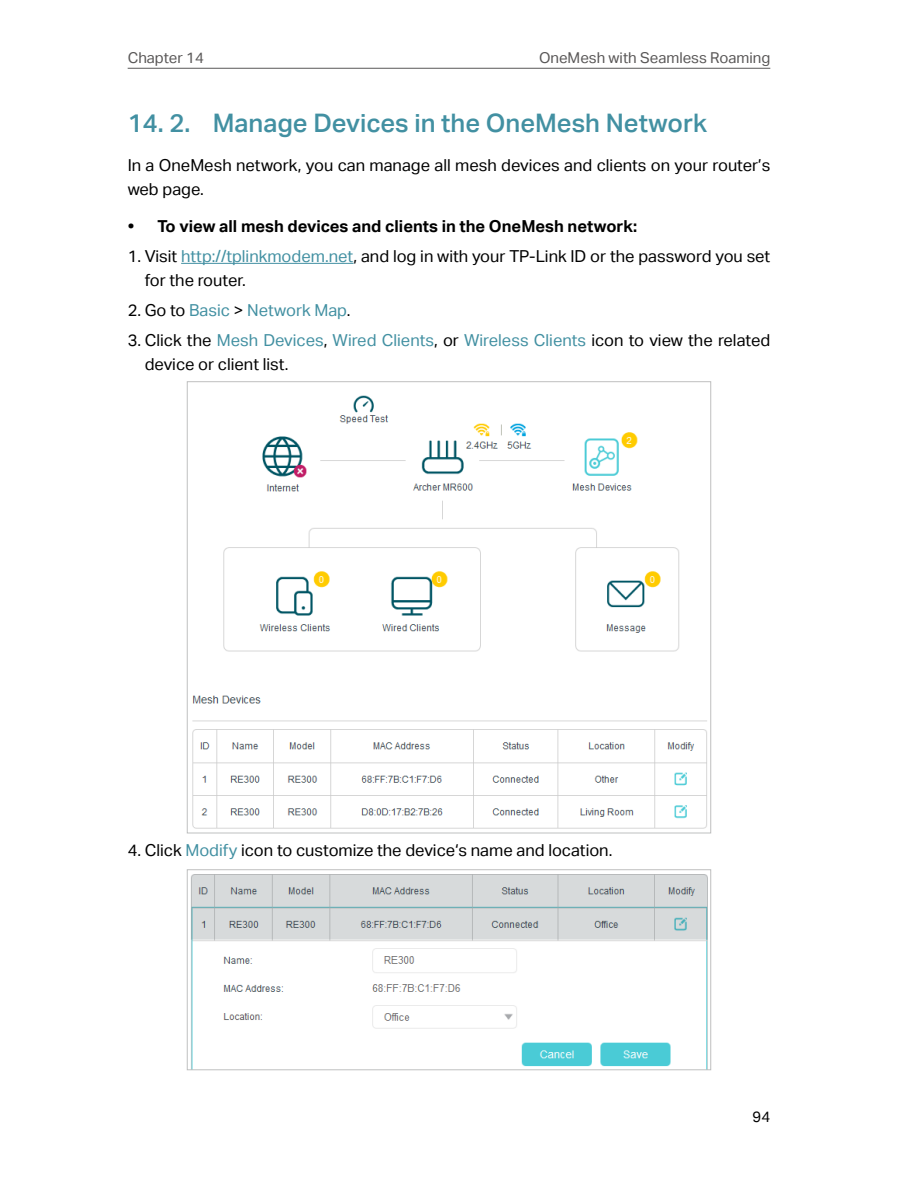
<style>
.page{position:relative;width:898px;height:1187px;background:#fff}
.page>*{position:absolute;margin:0;border:0;box-sizing:border-box;transform-origin:0 0}
.t1{font:25.5px "TP Link Aktiv Medium";color:#4290a2}
.正文{font:16.5px/24px "TP Link Aktiv Regular";color:#000}
.t2{font:16.5px "TP Link Aktiv Bold";color:#000}
.t3{font:16.5px "TP Link Aktiv Regular";color:#4290a2}
.t4{font:15px "TP Link Aktiv Regular";color:#595757}
.t5{font:15px "TP Link Aktiv Regular";color:#000}
.s1{color:#4290a2}
.s2{color:#000}
</style>
<div class="page">
<hr style="left:128px;top:68px;width:642px;height:1px;background:#595757">
<hr style="left:181px;top:263px;width:172px;height:1px;background:#4290a2">
<img style="left:192px;top:395px;width:515px;height:434px">
<img style="left:191px;top:874px;width:517px;height:193px">
<div style="left:187px;top:869px;width:523px;height:200px;border:1px solid #bfc0c0"></div>
<p class="t4" style="left:128px;top:49px;width:78px">Chapter 14</p>
<p class="t4" style="left:539px;top:49px;width:233px">OneMesh with Seamless Roaming</p>
<p class="t1" style="left:128px;top:109px;width:580px">14. 2. Manage Devices in the OneMesh Network</p>
<p class="正文" style="left:128px;top:153px;width:644px">In a OneMesh network, you can manage all mesh devices and clients on your router’s web page.</p>
<p class="t2" style="left:128px;top:216px;width:511px">• To view all mesh devices and clients in the OneMesh network:</p>
<p class="正文" style="left:145px;top:244px;width:626px;text-indent:-17px">1. Visit <span class="s1">http://tplinkmodem.net</span>, and log in with your TP-Link ID or the password you set for the router.</p>
<p class="t3" style="left:128px;top:300px;width:224px"><span class="s2">2. Go to</span> Basic <span class="s2">&gt;</span> Network Map<span class="s2">.</span></p>
<p class="正文" style="left:145px;top:328px;width:627px;text-indent:-17px">3. Click the <span class="s1">Mesh Devices</span>, <span class="s1">Wired Clients</span>, or <span class="s1">Wireless Clients</span> icon to view the related device or client list.</p>
<p class="正文" style="left:128px;top:838px;width:486px">4. Click <span class="s1">Modify</span> icon to customize the device‘s name and location.</p>
<p class="t5" style="left:752px;top:1107px;width:19px">94</p>
</div>
